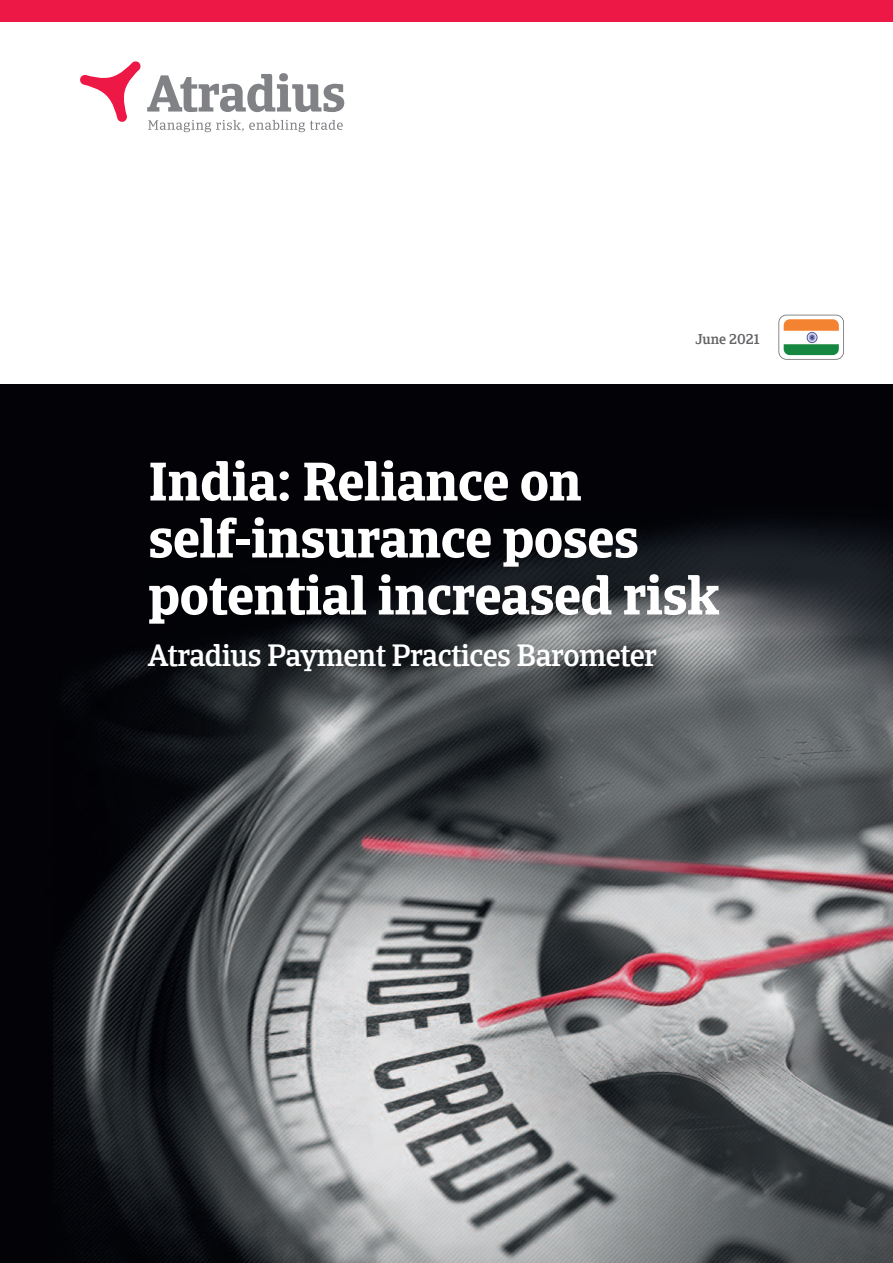
<style>
.page{position:relative;width:893px;height:1263px;background:#fff}
.page>*{position:absolute;margin:0;border:0;box-sizing:border-box;transform-origin:0 0}
.t1{font:700 54px/57px "Catalana";letter-spacing:-.01em;color:#fff}
.t2{font:500 30px "Catalana";letter-spacing:-.02em;color:#fff}
.t3{font:500 13.8px "Catalana";color:#636366}
</style>
<div class="page">
<img style="left:0;top:384px;width:893px;height:879px">
<div style="left:0;top:0;width:893px;height:21px;background:#ed1845"></div>
<svg style="left:147px;top:73px;width:197px;height:39px"></svg>
<svg style="left:80px;top:61px;width:61px;height:61px"></svg>
<svg style="left:148px;top:120px;width:195px;height:12px"></svg>
<div style="left:778px;top:315px;width:66px;height:45px;border:2px solid #636366;border-radius:8px"></div>
<img style="left:784px;top:319px;width:55px;height:36px;border-radius:6px">
<p class="t3" style="left:695px;top:330px;width:66px">June 2021</p>
<p class="t1" style="left:148px;top:453px;width:573px">India: Reliance on self-insurance poses potential increased risk</p>
<p class="t2" style="left:148px;top:635px;width:510px">Atradius Payment Practices Barometer</p>
</div>
